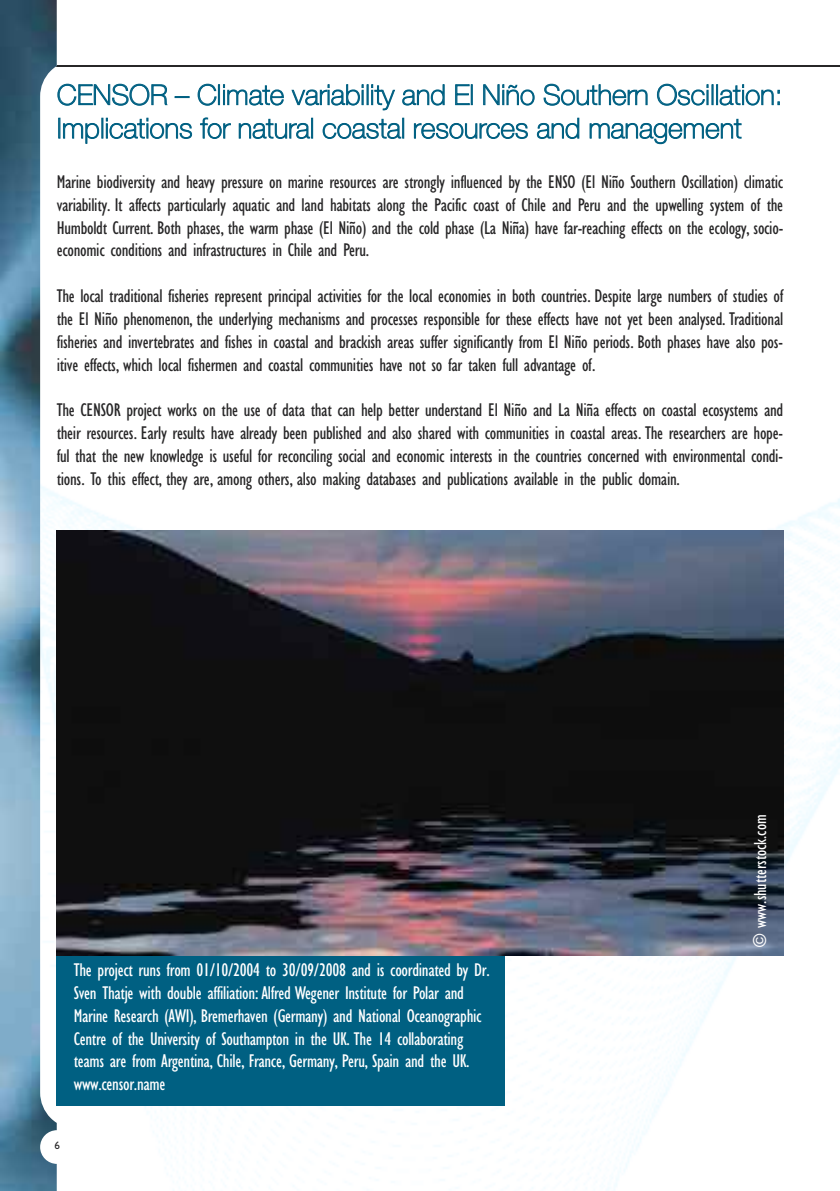
<style>
.page{position:relative;width:840px;height:1191px;background:#fff}
.page>*{position:absolute;margin:0;border:0;box-sizing:border-box;transform-origin:0 0}
.t1{font:100 28px/33.6px "Helvetica Neue";color:#006082}
.t2{font:condensed 19px/22.8px "Gill Sans Std";letter-spacing:-.015em;color:#272627;text-align:justify}
.t3{font:condensed 19px/22.8px "Gill Sans Std";letter-spacing:-.015em;color:#fff}
.t4{font:condensed 18px "Gill Sans Std";color:#fff}
.t5{font:11px "Gill Sans";color:#272627}
</style>
<div class="page">
<img style="left:57px;top:66px;width:782px;height:1125px">
<img style="left:57px;top:65px;width:782px;height:1px">
<svg style="left:0;top:0;width:57px;height:1191px"></svg>
<img style="left:40px;top:66px;width:17px;height:1057px">
<div style="left:40px;top:1130px;width:34px;height:33px;background:#fff;border-radius:50%"></div>
<div style="left:57px;top:953px;width:448px;height:153px;background:#006082"></div>
<img style="left:57px;top:531px;width:725px;height:424px">
<h1 class="t1" style="left:57px;top:80px;width:726px">CENSOR – Climate variability and El Niño Southern Oscillation:<br>Implications for natural coastal resources and management</h1>
<p class="t2" style="left:57px;top:172px;width:727px">Marine biodiversity and heavy pressure on marine resources are strongly influenced by the ENSO (El Niño Southern Oscillation) climatic variability. It affects particularly aquatic and land habitats along the Pacific coast of Chile and Peru and the upwelling system of the Humboldt Current. Both phases, the warm phase (El Niño) and the cold phase (La Niña) have far-reaching effects on the ecology, socio&shy;economic conditions and infrastructures in Chile and Peru.</p>
<p class="t2" style="left:57px;top:286px;width:727px">The local traditional fisheries represent principal activities for the local economies in both countries. Despite large numbers of studies of the El Niño phenomenon, the underlying mechanisms and processes responsible for these effects have not yet been analysed. Traditional fisheries and invertebrates and fishes in coastal and brackish areas suffer significantly from El Niño periods. Both phases have also pos&shy;itive effects, which local fishermen and coastal communities have not so far taken full advantage of.</p>
<p class="t2" style="left:57px;top:400px;width:727px">The CENSOR project works on the use of data that can help better understand El Niño and La Niña effects on coastal ecosystems and their resources. Early results have already been published and also shared with communities in coastal areas. The researchers are hope&shy;ful that the new knowledge is useful for reconciling social and economic interests in the countries concerned with environmental condi&shy;tions. To this effect, they are, among others, also making databases and publications available in the public domain.</p>
<p class="t3" style="left:74px;top:960px;width:417px">The project runs from 01/10/2004 to 30/09/2008 and is coordinated by Dr.<br>Sven Thatje with double affiliation: Alfred Wegener Institute for Polar and Marine Research (AWI), Bremerhaven (Germany) and National Oceanographic Centre of the University of Southampton in the UK. The 14 collaborating teams are from Argentina, Chile, France, Germany, Peru, Spain and the UK. www.censor.name</p>
<p class="t5" style="left:54px;top:1139px;width:7px">6</p>
<p class="t4" style="left:752px;top:947px;width:134px;rotate:-90deg">© www.shutterstock.com</p>
</div>
